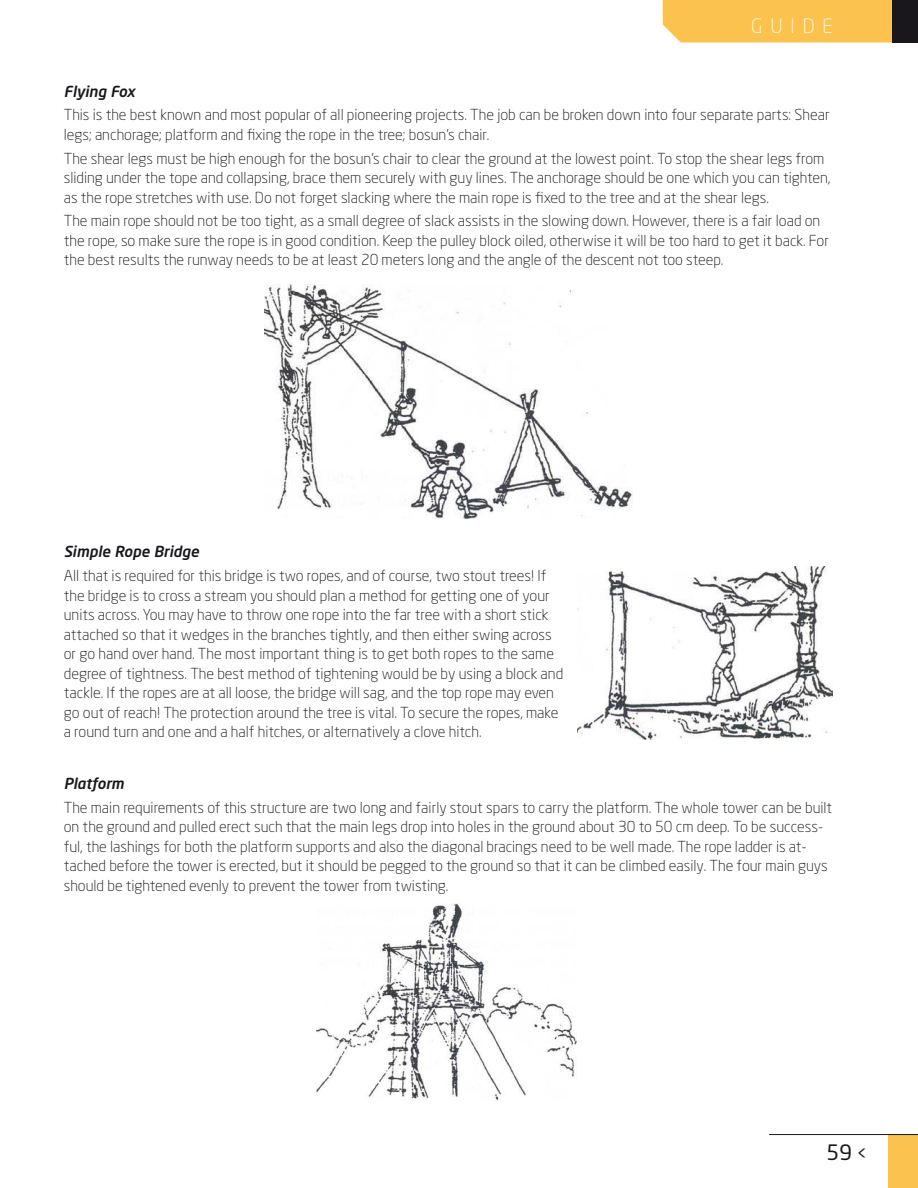
<style>
.page{position:relative;width:918px;height:1188px;background:#fff}
.page>*{position:absolute;margin:0;border:0;box-sizing:border-box;transform-origin:0 0}
.t1{font:21px "Neo Sans Std";color:#19171b}
.t2{font:300 19.5px "Neo Sans Std";letter-spacing:.4em;color:#fff}
.t3{font:300 15px/19.5px "Neo Sans Std";color:#19171b}
.t4{font:italic 500 15px "Neo Sans Std";color:#19171b}
.s1{font-size:18px}
</style>
<div class="page">
<div style="left:888px;top:1135px;width:30px;height:53px;background:#fbc24e"></div>
<hr style="left:769px;top:1134px;width:149px;height:1px;background:#19171b">
<div style="left:663px;top:0;width:229px;height:43px;background:#fbc24e"></div>
<div style="left:892px;top:0;width:26px;height:43px;background:#19171b"></div>
<img style="left:264px;top:285px;width:369px;height:234px">
<img style="left:317px;top:904px;width:260px;height:196px">
<img style="left:577px;top:566px;width:256px;height:174px">
<h2 class="t2" style="left:751px;top:15px;width:83px">GUIDE</h2>
<p class="t4" style="left:64px;top:85px;width:73px">Flying Fox</p>
<p class="t3" style="left:64px;top:106px;width:767px">This is the best known and most popular of all pioneering projects. The job can be broken down into four separate parts: Shear legs; anchorage; platform and fixing the rope in the tree; bosun’s chair.</p>
<p class="t3" style="left:64px;top:149px;width:768px">The shear legs must be high enough for the bosun’s chair to clear the ground at the lowest point. To stop the shear legs from sliding under the tope and collapsing, brace them securely with guy lines. The anchorage should be one which you can tighten, as the rope stretches with use. Do not forget slacking where the main rope is fixed to the tree and at the shear legs.</p>
<p class="t3" style="left:64px;top:212px;width:767px">The main rope should not be too tight, as a small degree of slack assists in the slowing down. However, there is a fair load on the rope, so make sure the rope is in good condition. Keep the pulley block oiled, otherwise it will be too hard to get it back. For the best results the runway needs to be at least 20 meters long and the angle of the descent not too steep.</p>
<p class="t4" style="left:64px;top:546px;width:137px">Simple Rope Bridge</p>
<p class="t3" style="left:64px;top:566px;width:501px">All that is required for this bridge is two ropes, and of course, two stout trees! If the bridge is to cross a stream you should plan a method for getting one of your units across. You may have to throw one rope into the far tree with a short stick attached so that it wedges in the branches tightly, and then either swing across or go hand over hand. The most important thing is to get both ropes to the same degree of tightness. The best method of tightening would be by using a block and tackle. If the ropes are at all loose, the bridge will sag, and the top rope may even go out of reach! The protection around the tree is vital. To secure the ropes, make a round turn and one and a half hitches, or alternatively a clove hitch.</p>
<p class="t4" style="left:64px;top:777px;width:62px">Platform</p>
<p class="t3" style="left:64px;top:798px;width:770px">The main requirements of this structure are two long and fairly stout spars to carry the platform. The whole tower can be built on the ground and pulled erect such that the main legs drop into holes in the ground about 30 to 50 cm deep. To be success&shy;ful, the lashings for both the platform supports and also the diagonal bracings need to be well made. The rope ladder is at&shy;tached before the tower is erected, but it should be pegged to the ground so that it can be climbed easily. The four main guys should be tightened evenly to prevent the tower from twisting.</p>
<h1 class="t1" style="left:827px;top:1144px;width:42px">59 <span class="s1">&lt;</span></h1>
</div>
